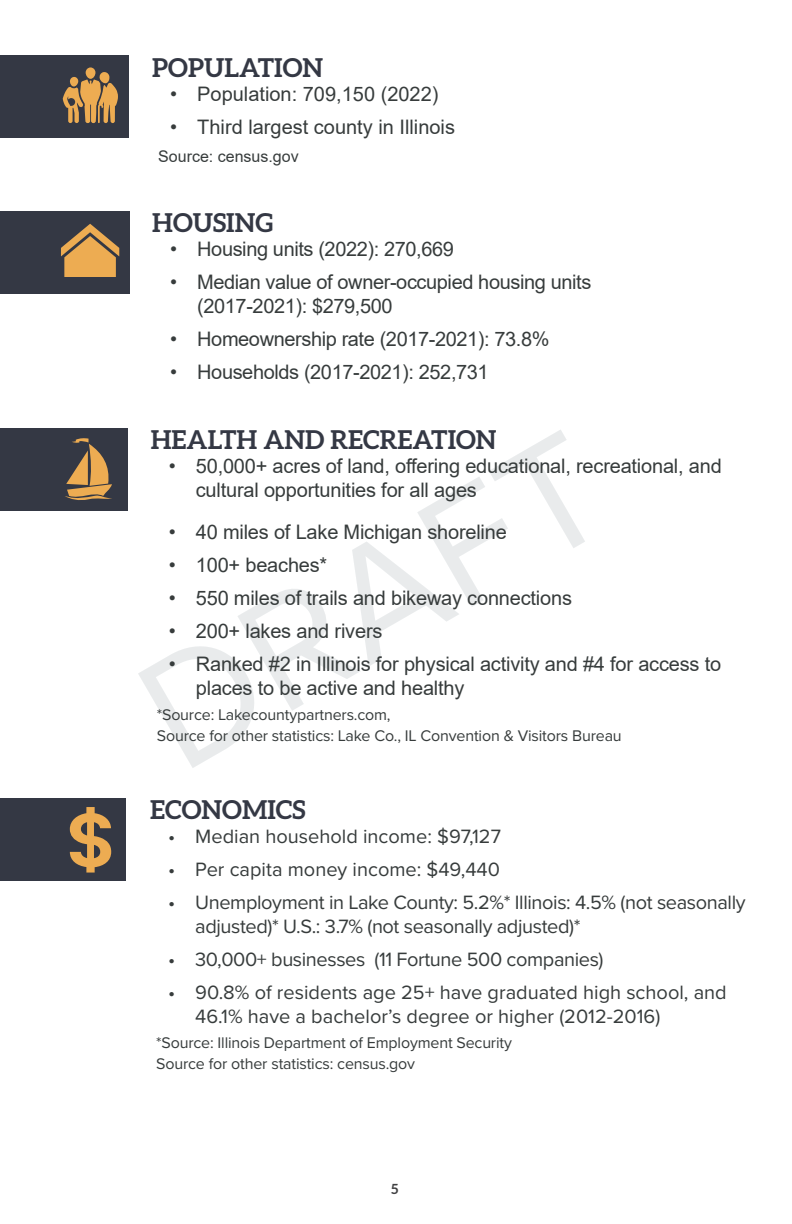
<style>
.page{position:relative;width:792px;height:1224px;background:#fff}
.page>*{position:absolute;margin:0;border:0;box-sizing:border-box;transform-origin:0 0}
.t1{font:164px "Proxima Nova";color:#223b46}
.t2{font:700 26px "Aleo";color:#343844}
.t3{font:20px/24px "Arial";letter-spacing:-.01em;color:#373c3c}
.t4{font:20px/24px "Proxima Nova";color:#373c3c}
.t5{font:20px/24px "Proxima Nova";letter-spacing:-.02em;color:#373c3c}
.t6{font:16px/21px "Proxima Nova";letter-spacing:-.01em;color:#373c3c}
.t7{font:16px "Arial";color:#373c3c}
.t8{font:700 14px "Aleo";color:#404042}
</style>
<div class="page">
<div style="left:0;top:55px;width:128px;height:83px;background:#343844"></div>
<div style="left:0;top:428px;width:128px;height:83px;background:#343844"></div>
<div style="left:0;top:211px;width:130px;height:83px;background:#343844"></div>
<div style="left:0;top:798px;width:125px;height:83px;background:#343844"></div>
<svg style="left:63px;top:67px;width:55px;height:56px"></svg>
<svg style="left:61px;top:224px;width:58px;height:53px"></svg>
<svg style="left:65px;top:438px;width:47px;height:62px"></svg>
<svg style="left:70px;top:807px;width:41px;height:66px"></svg>
<h2 class="t2" style="left:152px;top:52px;width:172px">POPULATION</h2>
<p class="t3" style="left:170px;top:81px;width:270px">• Population: 709,150 (2022)</p>
<p class="t3" style="left:170px;top:114px;width:286px">• Third largest county in Illinois</p>
<p class="t7" style="left:158px;top:145px;width:142px">Source: census.gov</p>
<h2 class="t2" style="left:152px;top:208px;width:122px">HOUSING</h2>
<p class="t3" style="left:170px;top:237px;width:285px">• Housing units (2022): 270,669</p>
<p class="t3" style="left:197px;top:270px;width:396px;text-indent:-27px">• Median value of owner-occupied housing units (2017-2021): $279,500</p>
<p class="t3" style="left:170px;top:327px;width:381px">• Homeownership rate (2017-2021): 73.8%</p>
<p class="t3" style="left:170px;top:360px;width:320px">• Households (2017-2021): 252,731</p>
<h1 class="t1" style="left:93px;top:621px;width:508px;rotate:-30deg">DRAFT</h1>
<h2 class="t2" style="left:151px;top:425px;width:347px">HEALTH AND RECREATION</h2>
<p class="t3" style="left:196px;top:454px;width:528px;text-indent:-27px">• 50,000+ acres of land, offering educational, recreational, and cultural opportunities for all ages</p>
<p class="t3" style="left:169px;top:520px;width:340px">• 40 miles of Lake Michigan shoreline</p>
<p class="t3" style="left:169px;top:553px;width:160px">• 100+ beaches*</p>
<p class="t3" style="left:169px;top:586px;width:405px">• 550 miles of trails and bikeway connections</p>
<p class="t3" style="left:169px;top:619px;width:215px">• 200+ lakes and rivers</p>
<p class="t3" style="left:196px;top:652px;width:527px;text-indent:-27px">• Ranked #2 in Illinois for physical activity and #4 for access to places to be active and healthy</p>
<p class="t6" style="left:157px;top:704px;width:466px">*Source: Lakecountypartners.com,<br>Source for other statistics: Lake Co., IL Convention &amp; Visitors Bureau</p>
<h2 class="t2" style="left:150px;top:795px;width:157px">ECONOMICS</h2>
<p class="t4" style="left:168px;top:824px;width:334px">• Median household income: $97,127</p>
<p class="t4" style="left:168px;top:857px;width:333px">• Per capita money income: $49,440</p>
<p class="t5" style="left:195px;top:890px;width:552px;text-indent:-27px">• Unemployment in Lake County: 5.2%* Illinois: 4.5% (not seasonally adjusted)* U.S.: 3.7% (not seasonally adjusted)*</p>
<p class="t5" style="left:168px;top:947px;width:437px">• 30,000+ businesses (11 Fortune 500 companies)</p>
<p class="t4" style="left:195px;top:980px;width:533px;text-indent:-27px">• 90.8% of residents age 25+ have graduated high school, and<br>46.1% have a bachelor’s degree or higher (2012-2016)</p>
<p class="t6" style="left:156px;top:1032px;width:357px">*Source: Illinois Department of Employment Security<br>Source for other statistics: census.gov</p>
<p class="t8" style="left:391px;top:1181px;width:9px">5</p>
</div>
